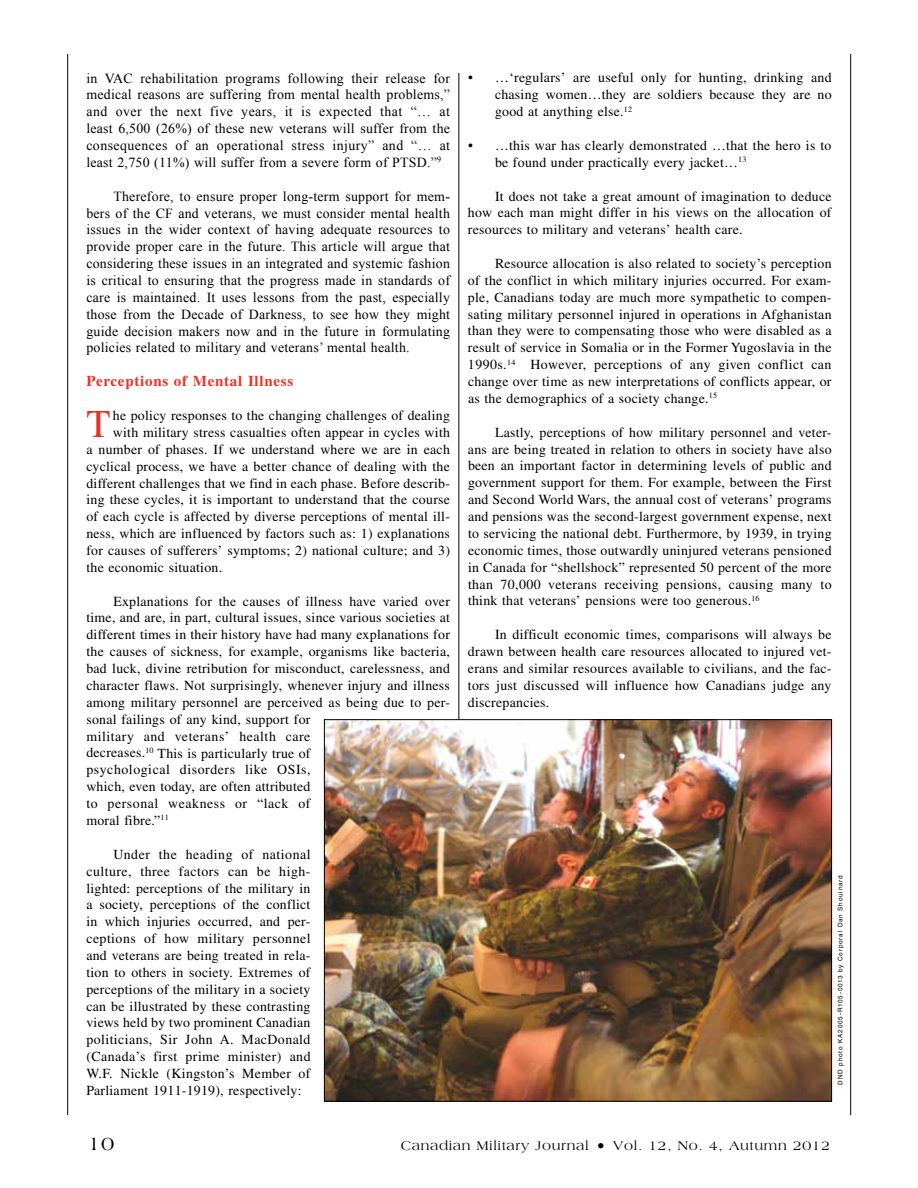
<style>
.page{position:relative;width:918px;height:1188px;background:#fff}
.page>*{position:absolute;margin:0;border:0;box-sizing:border-box;transform-origin:0 0}
.t1{font:39.3px "Times LT Std";color:#ee3124}
.t2{font:19.5px "Americana Std";color:#000}
.t3{font:700 15px "Times LT Std";letter-spacing:.05em;color:#ee3124}
.t4{font:13.8px/16.8px "Times LT Std";letter-spacing:.015em;color:#000;text-align:justify}
.t5{font:13.8px/16.8px "Times New Roman";letter-spacing:.015em;color:#000;text-align:justify}
.t6{font:13.5px "Americana Std";letter-spacing:.05em;color:#000}
.t7{font:6.3px "Helvetica LT Std";letter-spacing:.125em;color:#000}
.s1{font-size:16.5px}
</style>
<div class="page">
<hr style="left:850px;top:54px;width:1px;height:1061px;background:#000">
<hr style="left:67px;top:54px;width:1px;height:1061px;background:#000">
<hr style="left:459px;top:73px;width:1px;height:1029px;background:#000">
<img style="left:326px;top:721px;width:504px;height:379px">
<p class="t5" style="left:86px;top:69px;width:365px">in VAC rehabilitation programs following their release for medical reasons are suffering from mental health problems,” and over the next five years, it is expected that “… at least 6,500 (26%) of these new veterans will suffer from the consequences of an operational stress injury” and “… at least 2,750 (11%) will suffer from a severe form of PTSD.”<sup>9</sup></p>
<p class="t5" style="left:86px;top:187px;width:365px;text-indent:27px">Therefore, to ensure proper long-term support for mem&shy;bers of the CF and veterans, we must consider mental health issues in the wider context of having adequate resources to provide proper care in the future. This article will argue that considering these issues in an integrated and systemic fashion is critical to ensuring that the progress made in standards of care is maintained. It uses lessons from the past, especially those from the Decade of Darkness, to see how they might guide decision makers now and in the future in formulating policies related to military and veterans’ mental health.</p>
<p class="t3" style="left:86px;top:372px;width:208px">Perceptions of Mental Illness</p>
<p class="t1" style="left:86px;top:402px;width:26px">T</p>
<p class="t4" style="left:113px;top:407px;width:339px">he policy responses to the changing challenges of dealing</p>
<p class="t4" style="left:113px;top:424px;width:339px">with military stress casualties often appear in cycles with</p>
<p class="t4" style="left:86px;top:441px;width:365px">a number of phases. If we understand where we are in each</p>
<p class="t4" style="left:86px;top:458px;width:365px">cyclical process, we have a better chance of dealing with the</p>
<p class="t4" style="left:86px;top:474px;width:365px">different challenges that we find in each phase. Before describ-</p>
<p class="t4" style="left:86px;top:491px;width:365px">ing these cycles, it is important to understand that the course</p>
<p class="t4" style="left:86px;top:508px;width:365px">of each cycle is affected by diverse perceptions of mental ill-</p>
<p class="t4" style="left:86px;top:525px;width:365px">ness, which are influenced by factors such as: 1) explanations</p>
<p class="t4" style="left:86px;top:542px;width:365px">for causes of sufferers’ symptoms; 2) national culture; and 3)</p>
<p class="t4" style="left:86px;top:559px;width:137px">the economic situation.</p>
<p class="t4" style="left:86px;top:592px;width:365px;text-align:left;text-indent:27px">Explanations for the causes of illness have varied over time, and are, in part, cultural issues, since various societies at different times in their history have had many explanations for the causes of sickness, for example, organisms like bacteria, bad luck, divine retribution for misconduct, carelessness, and character flaws. Not surprisingly, whenever injury and illness among military personnel are perceived as being due to per&shy;sonal failings of any kind, support for<br>military and veterans’ health care<br>decreases.<sup>10</sup> This is particularly true of<br>psychological disorders like OSIs,<br>which, even today, are often attributed<br>to personal weakness or “lack of<br>moral fibre.”<sup>11</sup></p>
<p class="t4" style="left:86px;top:846px;width:226px;text-indent:27px">Under the heading of national culture, three factors can be high&shy;lighted: perceptions of the military in a society, perceptions of the conflict in which injuries occurred, and per&shy;ceptions of how military personnel and veterans are being treated in rela&shy;tion to others in society. Extremes of perceptions of the military in a society can be illustrated by these contrasting views held by two prominent Canadian politicians, Sir John A. MacDonald (Canada’s first prime minister) and W.F. Nickle (Kingston’s Member of Parliament 1911-1919), respectively:</p>
<p class="t4" style="left:495px;top:69px;width:338px;text-indent:-27px">• …‘regulars’ are useful only for hunting, drinking and chasing women…they are soldiers because they are no good at anything else.<sup>12</sup></p>
<p class="t4" style="left:495px;top:137px;width:338px;text-indent:-27px">• …this war has clearly demonstrated …that the hero is to be found under practically every jacket…<sup>13</sup></p>
<p class="t4" style="left:468px;top:187px;width:365px;text-indent:27px">It does not take a great amount of imagination to deduce how each man might differ in his views on the allocation of resources to military and veterans’ health care.</p>
<p class="t4" style="left:468px;top:255px;width:365px;text-indent:27px">Resource allocation is also related to society’s perception of the conflict in which military injuries occurred. For exam&shy;ple, Canadians today are much more sympathetic to compen&shy;sating military personnel injured in operations in Afghanistan than they were to compensating those who were disabled as a result of service in Somalia or in the Former Yugoslavia in the 1990s.<sup>14</sup> However, perceptions of any given conflict can change over time as new interpretations of conflicts appear, or as the demographics of a society change.<sup>15</sup></p>
<p class="t4" style="left:468px;top:424px;width:365px;text-indent:27px">Lastly, perceptions of how military personnel and veter&shy;ans are being treated in relation to others in society have also been an important factor in determining levels of public and government support for them. For example, between the First and Second World Wars, the annual cost of veterans’ programs and pensions was the second-largest government expense, next to servicing the national debt. Furthermore, by 1939, in trying economic times, those outwardly uninjured veterans pensioned in Canada for “shellshock” represented 50 percent of the more than 70,000 veterans receiving pensions, causing many to think that veterans’ pensions were too generous.<sup>16</sup></p>
<p class="t4" style="left:468px;top:626px;width:365px;text-indent:27px">In difficult economic times, comparisons will always be drawn between health care resources allocated to injured vet&shy;erans and similar resources available to civilians, and the fac&shy;tors just discussed will influence how Canadians judge any discrepancies.</p>
<p class="t7" style="left:837px;top:1084px;width:211px;rotate:-90deg">DND photo KA2005-R105-0013 by Corporal Dan Shouinard</p>
<p class="t2" style="left:88px;top:1132px;width:28px">10</p>
<p class="t6" style="left:401px;top:1138px;width:431px">Canadian Military Journal <span class="s1">•</span> Vol. 12, No. 4, Autumn 2012</p>
</div>
